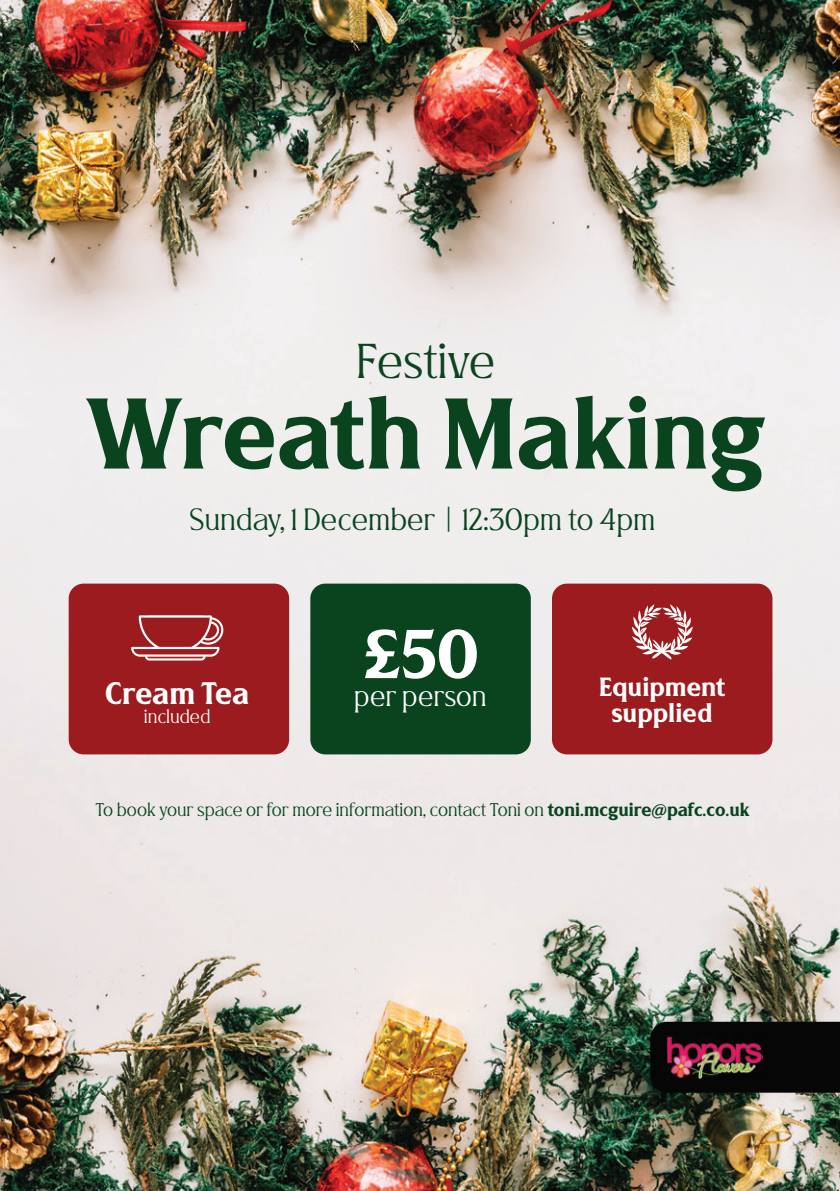
<style>
.page{position:relative;width:840px;height:1191px;background:#fff}
.page>*{position:absolute;margin:0;border:0;box-sizing:border-box;transform-origin:0 0}
.t1{font:700 100px "Ribelano";letter-spacing:-.005em;color:#09441f}
.t2{font:700 68.8px "Ribelano";color:#fff}
.t3{font:300 48.8px "Ribelano";color:#09441f}
.t4{font:700 31px "Ribelano";color:#fff}
.t5{font:300 30.8px "Ribelano";color:#09441f}
.t6{font:300 28.8px "Ribelano";color:#fff}
.t7{font:700 26.2px "Ribelano";color:#fff}
.t8{font:300 19px "Ribelano";color:#fff}
.t9{font:300 18.4px "Ribelano";color:#09441f}
.s1{font-weight:700}
</style>
<div class="page">
<img style="left:0;top:0;width:839px;height:1191px">
<div style="left:69px;top:583px;width:220px;height:171px;background:#9b1b1e;border-radius:15px"></div>
<div style="left:310px;top:583px;width:220px;height:171px;background:#09441f;border-radius:15px"></div>
<div style="left:551px;top:583px;width:221px;height:171px;background:#9b1b1e;border-radius:15px"></div>
<svg style="left:131px;top:615px;width:92px;height:45px"></svg>
<svg style="left:632px;top:604px;width:60px;height:55px"></svg>
<div style="left:650px;top:1021px;width:189px;height:71px;background:#050605"></div>
<img style="left:666px;top:1035px;width:95px;height:44px">
<p class="t3" style="left:356px;top:333px;width:140px">Festive</p>
<p class="t1" style="left:86px;top:374px;width:680px">Wreath Making</p>
<p class="t5" style="left:189px;top:501px;width:467px">Sunday, 1 December | 12:30pm to 4pm</p>
<p class="t2" style="left:362px;top:613px;width:117px">£50</p>
<p class="t7" style="left:598px;top:671px;width:127px">Equipment</p>
<p class="t4" style="left:105px;top:674px;width:146px">Cream Tea</p>
<p class="t6" style="left:353px;top:679px;width:134px">per person</p>
<p class="t8" style="left:144px;top:705px;width:68px">included</p>
<p class="t7" style="left:611px;top:697px;width:103px">supplied</p>
<p class="t9" style="left:95px;top:799px;width:655px">To book your space or for more information, contact Toni on <span class="s1">toni.mcguire@pafc.co.uk</span></p>
</div>
